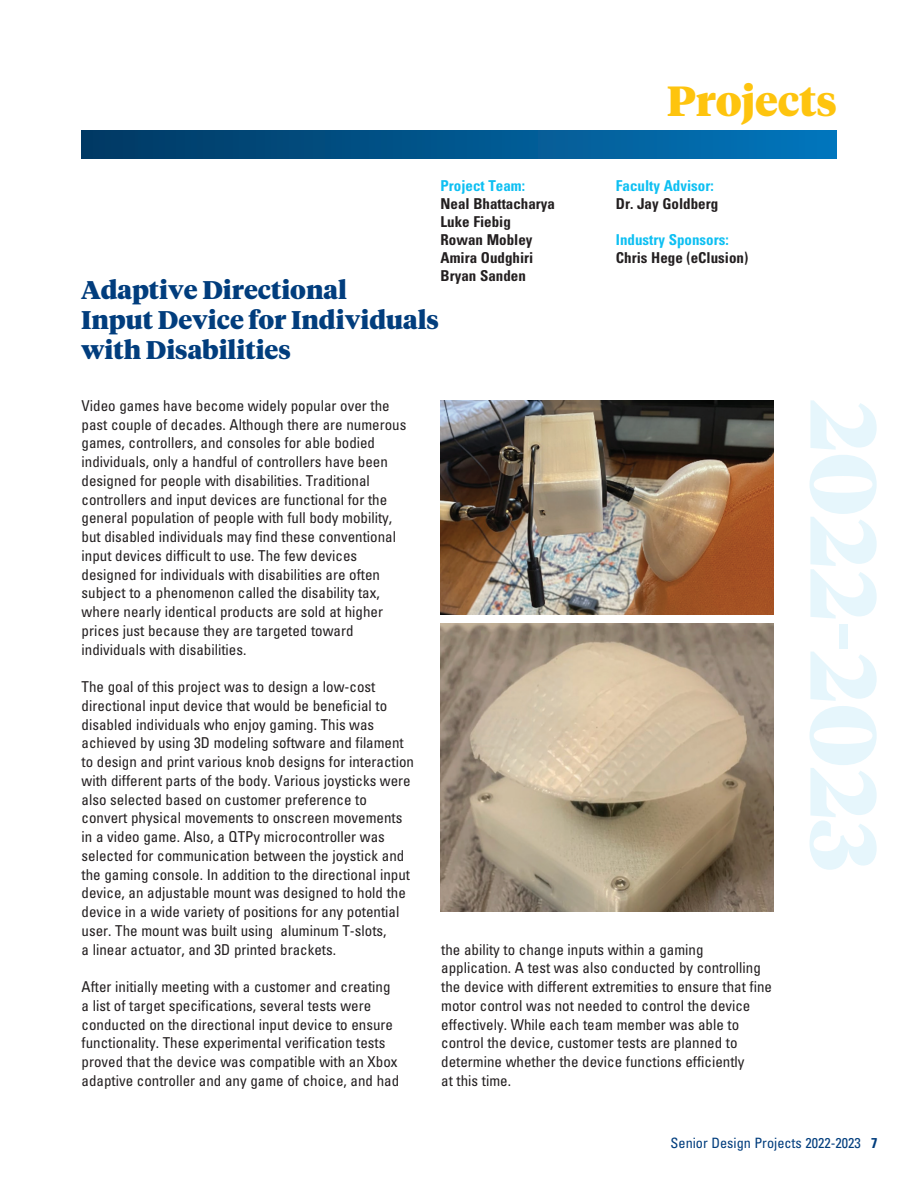
<style>
.page{position:relative;width:918px;height:1188px;background:#fff}
.page>*{position:absolute;margin:0;border:0;box-sizing:border-box;transform-origin:0 0}
.t1{font:900 93px "Tiempos Headline";color:#e6f6fc}
.t2{font:900 42px "Tiempos Headline";color:#fec40e}
.t3{font:900 25.5px/30px "Tiempos Headline";color:#013d7d}
.t4{font:condensed 15px/18.8px "Univers LT Std";color:#231f20}
.t5{font:700 condensed 15px/18px "Univers LT Std";color:#231f20}
.t6{font:700 condensed 15px "Univers LT Std";color:#0dbff2}
.t7{font:condensed 14.25px "Univers LT Std";color:#013d7d}
.s1{font-weight:700}
</style>
<div class="page">
<div style="left:81px;top:131px;width:756px;height:28px;background:linear-gradient(to right,#003962,#0275bb)"></div>
<img style="left:441px;top:400px;width:332px;height:215px">
<img style="left:441px;top:623px;width:332px;height:289px">
<p class="t6" style="left:441px;top:177px;width:86px">Project Team:</p>
<p class="t5" style="left:441px;top:195px;width:116px">Neal Bhattacharya<br>Luke Fiebig<br>Rowan Mobley<br>Amira Oudghiri<br>Bryan Sanden</p>
<h3 class="t3" style="left:81px;top:274px;width:359px">Adaptive Directional<br>Input Device for Individuals with Disabilities</h3>
<h2 class="t2" style="left:667px;top:72px;width:172px">Projects</h2>
<p class="t6" style="left:616px;top:177px;width:99px">Faculty Advisor:</p>
<p class="t5" style="left:616px;top:195px;width:104px">Dr. Jay Goldberg</p>
<p class="t6" style="left:616px;top:231px;width:114px">Industry Sponsors:</p>
<p class="t5" style="left:616px;top:249px;width:134px">Chris Hege (eClusion)</p>
<p class="t4" style="left:82px;top:396px;width:326px">Video games have become widely popular over the past couple of decades. Although there are numerous games, controllers, and consoles for able bodied individuals, only a handful of controllers have been designed for people with disabilities. Traditional controllers and input devices are functional for the general population of people with full body mobility, but disabled individuals may find these conventional input devices difficult to use. The few devices designed for individuals with disabilities are often subject to a phenomenon called the disability tax, where nearly identical products are sold at higher prices just because they are targeted toward individuals with disabilities.</p>
<p class="t4" style="left:82px;top:677px;width:334px">The goal of this project was to design a low-cost directional input device that would be beneficial to disabled individuals who enjoy gaming. This was achieved by using 3D modeling software and filament to design and print various knob designs for interaction with different parts of the body. Various joysticks were also selected based on customer preference to convert physical movements to onscreen movements in a video game. Also, a QTPy microcontroller was selected for communication between the joystick and the gaming console. In addition to the directional input device, an adjustable mount was designed to hold the device in a wide variety of positions for any potential user. The mount was built using aluminum T-slots,<br>a linear actuator, and 3D printed brackets.</p>
<p class="t4" style="left:82px;top:977px;width:319px">After initially meeting with a customer and creating a list of target specifications, several tests were conducted on the directional input device to ensure functionality. These experimental verification tests proved that the device was compatible with an Xbox adaptive controller and any game of choice, and had</p>
<p class="t4" style="left:441px;top:940px;width:332px">the ability to change inputs within a gaming application. A test was also conducted by controlling the device with different extremities to ensure that fine motor control was not needed to control the device effectively. While each team member was able to control the device, customer tests are planned to determine whether the device functions efficiently<br>at this time.</p>
<h1 class="t1" style="left:908px;top:400px;width:473px;rotate:90deg">2022-2023</h1>
<p class="t7" style="left:671px;top:1133px;width:208px">Senior Design Projects 2022-2023 <span class="s1">7</span></p>
</div>
